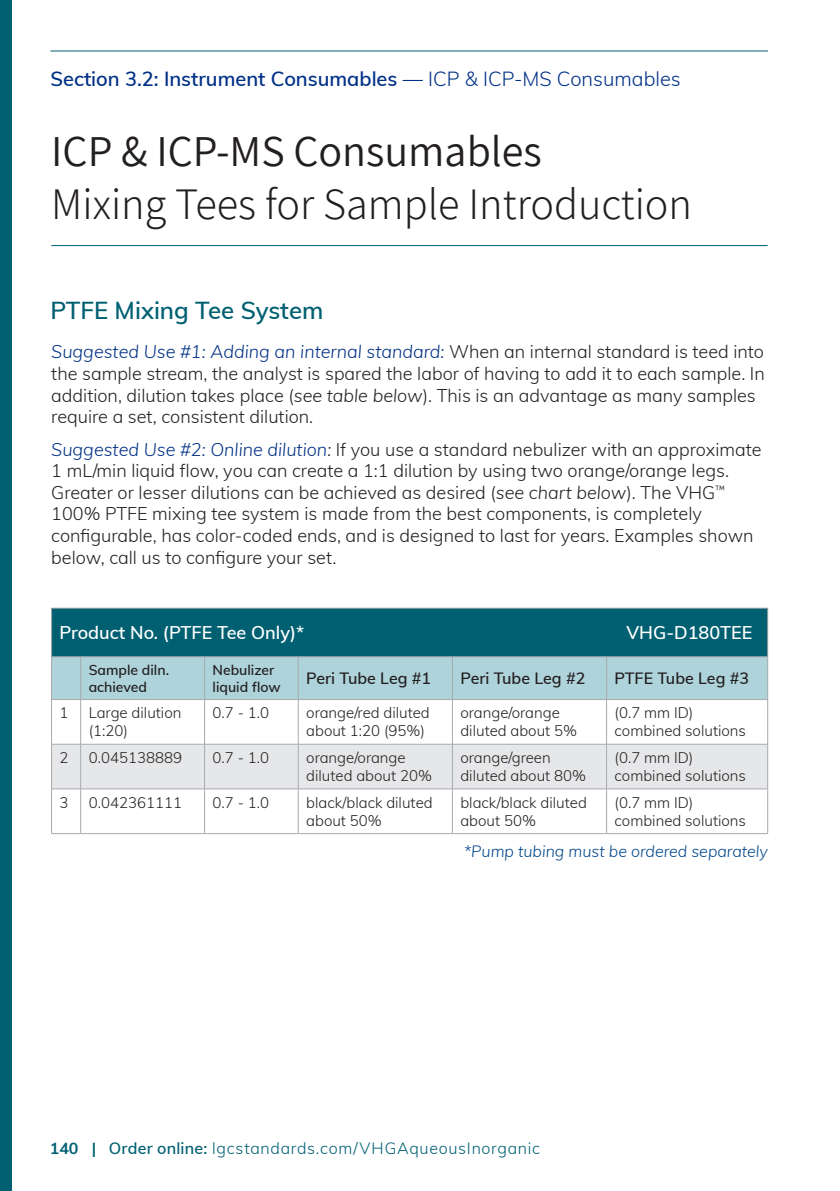
<style>
.page{position:relative;width:840px;height:1191px;background:#fff}
.page>*{position:absolute;margin:0;border:0;box-sizing:border-box;transform-origin:0 0}
.t1{font:300 44px "Assistant";color:#231f20}
.t2{font:44px "Assistant";color:#231f20}
.t3{font:600 24px "Muli";color:#006072}
.t4{font:600 20px "Muli";color:#003186}
.t5{font:300 18px/21.6px "Muli";color:#231f20}
.t6{font:600 18px "Muli";color:#fff}
.t7{font:300 16px "Muli";letter-spacing:.045em;color:#006072}
.t8{font:600 16px "Muli";color:#231f20}
.t9{font:italic 300 16px "Muli";color:#01468c}
.t10{font:300 15px/18px "Muli";color:#231f20}
.t11{font:600 14px/16.8px "Muli";color:#231f20}
.s1{font-weight:300}
.s2{font-style:italic;color:#003186}
.s3{font-style:italic}
.s4{font-weight:700}
.s5{font-weight:600}
</style>
<div class="page">
<div style="left:0;top:0;width:11px;height:1191px;background:#006072"></div>
<hr style="left:50px;top:51px;width:718px;height:1px;background:#006072">
<hr style="left:51px;top:245px;width:716px;height:1px;background:#006072">
<div style="left:52px;top:608px;width:715px;height:49px;background:#006072"></div>
<div style="left:52px;top:657px;width:715px;height:42px;background:#aed3da"></div>
<div style="left:52px;top:745px;width:715px;height:44px;background:#e6e7e9"></div>
<hr style="left:452px;top:657px;width:1px;height:42px;background:#a8a9ad">
<hr style="left:51px;top:700px;width:1px;height:44px;background:#a8a9ad">
<hr style="left:80px;top:700px;width:1px;height:44px;background:#a8a9ad">
<hr style="left:204px;top:700px;width:1px;height:44px;background:#a8a9ad">
<hr style="left:298px;top:700px;width:1px;height:44px;background:#a8a9ad">
<hr style="left:452px;top:700px;width:1px;height:44px;background:#a8a9ad">
<hr style="left:606px;top:700px;width:1px;height:44px;background:#a8a9ad">
<hr style="left:767px;top:700px;width:1px;height:44px;background:#a8a9ad">
<hr style="left:51px;top:744px;width:30px;height:1px;background:#a8a9ad">
<hr style="left:51px;top:744px;width:1px;height:45px;background:#a8a9ad">
<hr style="left:81px;top:744px;width:123px;height:1px;background:#a8a9ad">
<hr style="left:80px;top:744px;width:1px;height:45px;background:#a8a9ad">
<hr style="left:204px;top:744px;width:94px;height:1px;background:#a8a9ad">
<hr style="left:204px;top:744px;width:1px;height:45px;background:#a8a9ad">
<hr style="left:298px;top:744px;width:154px;height:1px;background:#a8a9ad">
<hr style="left:298px;top:744px;width:1px;height:45px;background:#a8a9ad">
<hr style="left:452px;top:744px;width:154px;height:1px;background:#a8a9ad">
<hr style="left:452px;top:744px;width:1px;height:45px;background:#a8a9ad">
<hr style="left:606px;top:744px;width:162px;height:1px;background:#a8a9ad">
<hr style="left:606px;top:744px;width:1px;height:45px;background:#a8a9ad">
<hr style="left:767px;top:744px;width:1px;height:45px;background:#a8a9ad">
<hr style="left:51px;top:789px;width:30px;height:1px;background:#a8a9ad">
<hr style="left:51px;top:789px;width:1px;height:44px;background:#a8a9ad">
<hr style="left:81px;top:789px;width:123px;height:1px;background:#a8a9ad">
<hr style="left:80px;top:789px;width:1px;height:44px;background:#a8a9ad">
<hr style="left:204px;top:789px;width:94px;height:1px;background:#a8a9ad">
<hr style="left:204px;top:789px;width:1px;height:44px;background:#a8a9ad">
<hr style="left:298px;top:789px;width:154px;height:1px;background:#a8a9ad">
<hr style="left:298px;top:789px;width:1px;height:44px;background:#a8a9ad">
<hr style="left:452px;top:789px;width:154px;height:1px;background:#a8a9ad">
<hr style="left:452px;top:789px;width:1px;height:44px;background:#a8a9ad">
<hr style="left:606px;top:789px;width:162px;height:1px;background:#a8a9ad">
<hr style="left:606px;top:789px;width:1px;height:44px;background:#a8a9ad">
<hr style="left:767px;top:789px;width:1px;height:44px;background:#a8a9ad">
<hr style="left:51px;top:833px;width:30px;height:1px;background:#a8a9ad">
<hr style="left:81px;top:833px;width:123px;height:1px;background:#a8a9ad">
<hr style="left:204px;top:833px;width:94px;height:1px;background:#a8a9ad">
<hr style="left:298px;top:833px;width:154px;height:1px;background:#a8a9ad">
<hr style="left:452px;top:833px;width:154px;height:1px;background:#a8a9ad">
<hr style="left:606px;top:833px;width:162px;height:1px;background:#a8a9ad">
<hr style="left:80px;top:657px;width:1px;height:42px;background:#a8a9ad">
<hr style="left:204px;top:657px;width:1px;height:42px;background:#a8a9ad">
<hr style="left:606px;top:657px;width:1px;height:42px;background:#a8a9ad">
<hr style="left:767px;top:657px;width:1px;height:42px;background:#a8a9ad">
<hr style="left:298px;top:699px;width:154px;height:1px;background:#a8a9ad">
<hr style="left:452px;top:699px;width:154px;height:1px;background:#a8a9ad">
<hr style="left:606px;top:699px;width:162px;height:1px;background:#a8a9ad">
<hr style="left:51px;top:657px;width:1px;height:42px;background:#a8a9ad">
<hr style="left:298px;top:657px;width:1px;height:42px;background:#a8a9ad">
<hr style="left:51px;top:699px;width:30px;height:1px;background:#a8a9ad">
<hr style="left:81px;top:699px;width:123px;height:1px;background:#a8a9ad">
<hr style="left:204px;top:699px;width:94px;height:1px;background:#a8a9ad">
<hr style="left:51px;top:608px;width:30px;height:1px;background:#a8a9ad">
<hr style="left:51px;top:608px;width:1px;height:48px;background:#a8a9ad">
<hr style="left:81px;top:608px;width:123px;height:1px;background:#a8a9ad">
<hr style="left:204px;top:608px;width:94px;height:1px;background:#a8a9ad">
<hr style="left:298px;top:608px;width:154px;height:1px;background:#a8a9ad">
<hr style="left:452px;top:608px;width:154px;height:1px;background:#a8a9ad">
<hr style="left:606px;top:608px;width:162px;height:1px;background:#a8a9ad">
<hr style="left:767px;top:608px;width:1px;height:48px;background:#a8a9ad">
<hr style="left:51px;top:656px;width:30px;height:1px;background:#a8a9ad">
<hr style="left:81px;top:656px;width:123px;height:1px;background:#a8a9ad">
<hr style="left:204px;top:656px;width:94px;height:1px;background:#a8a9ad">
<hr style="left:298px;top:656px;width:154px;height:1px;background:#a8a9ad">
<hr style="left:452px;top:656px;width:154px;height:1px;background:#a8a9ad">
<hr style="left:606px;top:656px;width:162px;height:1px;background:#a8a9ad">
<p class="t4" style="left:50px;top:64px;width:632px">Section 3.2: Instrument Consumables <span class="s1">— ICP &amp; ICP-MS Consumables</span></p>
<h1 class="t2" style="left:51px;top:121px;width:492px">ICP &amp; ICP-MS Consumables</h1>
<h1 class="t1" style="left:51px;top:174px;width:642px">Mixing Tees for Sample Introduction</h1>
<h2 class="t3" style="left:50px;top:293px;width:274px">PTFE Mixing Tee System</h2>
<p class="t5" style="left:51px;top:340px;width:715px"><span class="s2">Suggested Use #1: Adding an internal standard:</span> When an internal standard is teed into the sample stream, the analyst is spared the labor of having to add it to each sample. In addition, dilution takes place (<span class="s3">see table below</span>). This is an advantage as many samples require a set, consistent dilution.</p>
<p class="t5" style="left:51px;top:437px;width:711px"><span class="s2">Suggested Use #2: Online dilution</span><span class="s3">:</span> If you use a standard nebulizer with an approximate 1 mL/min liquid flow, you can create a 1:1 dilution by using two orange/orange legs.<br>Greater or lesser dilutions can be achieved as desired (<span class="s3">see chart below</span>). The VHG<sup>™ </sup>100% PTFE mixing tee system is made from the best components, is completely configurable, has color-coded ends, and is designed to last for years. Examples shown below, call us to configure your set.</p>
<p class="t6" style="left:60px;top:619px;width:246px">Product No. (PTFE Tee Only)*</p>
<p class="t6" style="left:626px;top:619px;width:127px">VHG-D180TEE</p>
<p class="t11" style="left:89px;top:661px;width:82px">Sample diln. achieved</p>
<p class="t11" style="left:212px;top:661px;width:70px">Nebulizer liquid flow</p>
<p class="t8" style="left:306px;top:666px;width:126px">Peri Tube Leg #1</p>
<p class="t8" style="left:460px;top:666px;width:126px">Peri Tube Leg #2</p>
<p class="t8" style="left:614px;top:666px;width:136px">PTFE Tube Leg #3</p>
<p class="t10" style="left:60px;top:703px;width:10px">1</p>
<p class="t10" style="left:89px;top:703px;width:94px">Large dilution (1:20)</p>
<p class="t10" style="left:212px;top:703px;width:58px">0.7 - 1.0</p>
<p class="t10" style="left:306px;top:703px;width:125px">orange/red diluted about 1:20 (95%)</p>
<p class="t10" style="left:460px;top:703px;width:118px">orange/orange diluted about 5%</p>
<p class="t10" style="left:614px;top:703px;width:133px">(0.7 mm ID) combined solutions</p>
<p class="t10" style="left:60px;top:748px;width:10px">2</p>
<p class="t10" style="left:89px;top:748px;width:95px">0.045138889</p>
<p class="t10" style="left:212px;top:748px;width:58px">0.7 - 1.0</p>
<p class="t10" style="left:306px;top:748px;width:127px">orange/orange diluted about 20%</p>
<p class="t10" style="left:460px;top:748px;width:127px">orange/green diluted about 80%</p>
<p class="t10" style="left:614px;top:748px;width:133px">(0.7 mm ID) combined solutions</p>
<p class="t10" style="left:60px;top:792px;width:10px">3</p>
<p class="t10" style="left:89px;top:792px;width:95px">0.042361111</p>
<p class="t10" style="left:212px;top:792px;width:58px">0.7 - 1.0</p>
<p class="t10" style="left:306px;top:792px;width:128px">black/black diluted about 50%</p>
<p class="t10" style="left:460px;top:792px;width:128px">black/black diluted about 50%</p>
<p class="t10" style="left:614px;top:792px;width:133px">(0.7 mm ID) combined solutions</p>
<p class="t9" style="left:464px;top:839px;width:305px">*Pump tubing must be ordered separately</p>
<p class="t7" style="left:50px;top:1136px;width:491px"><span class="s4">140 |</span> <span class="s5">Order online:</span> lgcstandards.com/VHGAqueousInorganic</p>
</div>
